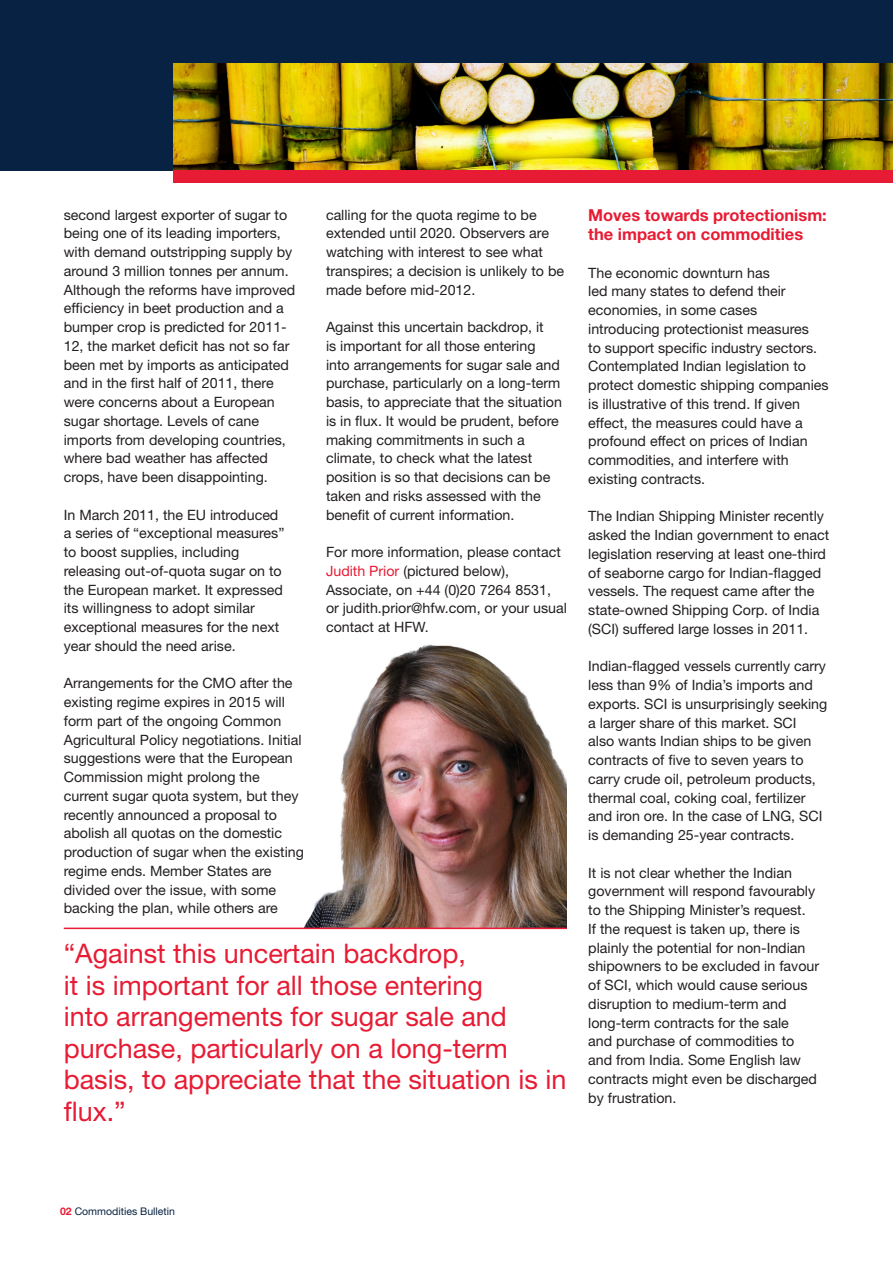
<style>
.page{position:relative;width:893px;height:1263px;background:#fff}
.page>*{position:absolute;margin:0;border:0;box-sizing:border-box;transform-origin:0 0}
.t1{font:27px/31.5px "Helvetica Neue LT";color:#e71c34}
.t2{font:700 16.5px/18.8px "Helvetica Neue LT";color:#e71c34}
.t3{font:14.25px/18.8px "Helvetica Neue LT";color:#231f20}
.t4{font:10.5px "Helvetica Neue LT";color:#072242}
.s1{color:#e71c34}
.s2{font-weight:700;color:#e71c34}
</style>
<div class="page">
<img style="left:305px;top:644px;width:262px;height:283px">
<div style="left:0;top:0;width:893px;height:170px;background:#072242"></div>
<img style="left:174px;top:64px;width:719px;height:106px">
<div style="left:174px;top:170px;width:719px;height:13px;background:#e71c34"></div>
<hr style="left:64px;top:927px;width:503px;height:2px;background:#e71c34">
<p class="t3" style="left:64px;top:205px;width:233px">second largest exporter of sugar to being one of its leading importers, with demand outstripping supply by around 3 million tonnes per annum.<br>Although the reforms have improved efficiency in beet production and a bumper crop is predicted for 2011- 12, the market deficit has not so far been met by imports as anticipated and in the first half of 2011, there were concerns about a European sugar shortage. Levels of cane imports from developing countries, where bad weather has affected crops, have been disappointing.</p>
<p class="t3" style="left:64px;top:505px;width:222px">In March 2011, the EU introduced a series of “exceptional measures” to boost supplies, including releasing out-of-quota sugar on to the European market. It expressed its willingness to adopt similar exceptional measures for the next year should the need arise.</p>
<p class="t3" style="left:64px;top:674px;width:242px">Arrangements for the CMO after the existing regime expires in 2015 will form part of the ongoing Common Agricultural Policy negotiations. Initial suggestions were that the European Commission might prolong the current sugar quota system, but they recently announced a proposal to abolish all quotas on the domestic production of sugar when the existing regime ends. Member States are divided over the issue, with some backing the plan, while others are</p>
<p class="t3" style="left:326px;top:205px;width:240px">calling for the quota regime to be extended until 2020. Observers are watching with interest to see what transpires; a decision is unlikely to be made before mid-2012.</p>
<p class="t3" style="left:326px;top:317px;width:237px">Against this uncertain backdrop, it<br>is important for all those entering into arrangements for sugar sale and purchase, particularly on a long-term basis, to appreciate that the situation is in flux. It would be prudent, before making commitments in such a climate, to check what the latest position is so that decisions can be taken and risks assessed with the benefit of current information.</p>
<p class="t3" style="left:326px;top:542px;width:242px">For more information, please contact<br><span class="s1">Judith Prior</span> (pictured below),<br>Associate, on +44 (0)20 7264 8531, or judith.prior@hfw.com, or your usual contact at HFW.</p>
<p class="t1" style="left:64px;top:937px;width:504px">“Against this uncertain backdrop,<br>it is important for all those entering<br>into arrangements for sugar sale and purchase, particularly on a long-term basis, to appreciate that the situation is in flux.”</p>
<p class="t2" style="left:588px;top:206px;width:240px">Moves towards protectionism: the impact on commodities</p>
<p class="t3" style="left:588px;top:263px;width:242px">The economic downturn has<br>led many states to defend their economies, in some cases introducing protectionist measures<br>to support specific industry sectors.<br>Contemplated Indian legislation to protect domestic shipping companies is illustrative of this trend. If given effect, the measures could have a profound effect on prices of Indian commodities, and interfere with existing contracts.</p>
<p class="t3" style="left:588px;top:507px;width:242px">The Indian Shipping Minister recently asked the Indian government to enact legislation reserving at least one-third of seaborne cargo for Indian-flagged vessels. The request came after the state-owned Shipping Corp. of India (SCI) suffered large losses in 2011.</p>
<p class="t3" style="left:588px;top:657px;width:241px">Indian-flagged vessels currently carry less than 9% of India’s imports and exports. SCI is unsurprisingly seeking a larger share of this market. SCI<br>also wants Indian ships to be given contracts of five to seven years to carry crude oil, petroleum products, thermal coal, coking coal, fertilizer and iron ore. In the case of LNG, SCI is demanding 25-year contracts.</p>
<p class="t3" style="left:588px;top:863px;width:232px">It is not clear whether the Indian government will respond favourably to the Shipping Minister’s request.<br>If the request is taken up, there is plainly the potential for non-Indian shipowners to be excluded in favour of SCI, which would cause serious disruption to medium-term and long-term contracts for the sale<br>and purchase of commodities to and from India. Some English law contracts might even be discharged by frustration.</p>
<p class="t4" style="left:60px;top:1205px;width:116px"><span class="s2">02</span> Commodities Bulletin</p>
</div>
